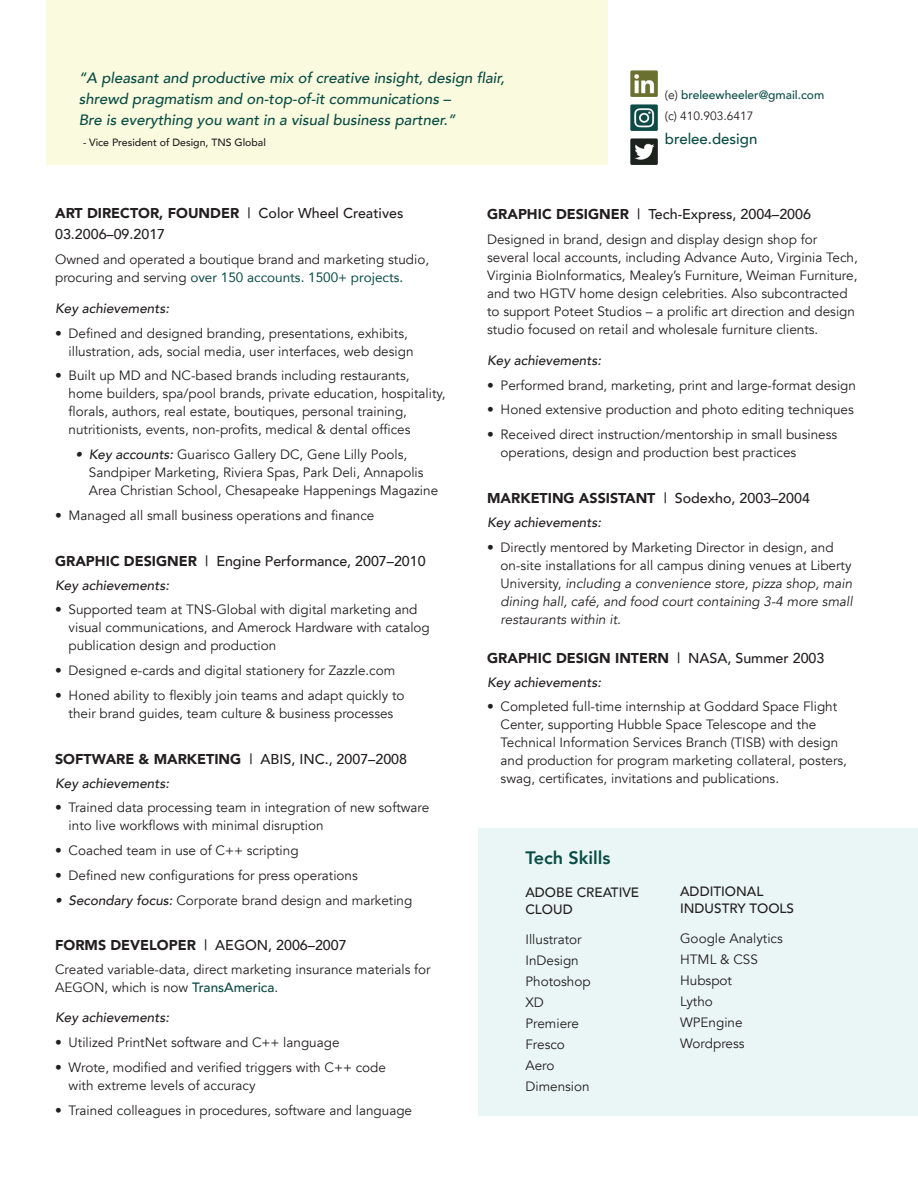
<style>
.page{position:relative;width:918px;height:1188px;background:#fff}
.page>*{position:absolute;margin:0;border:0;box-sizing:border-box;transform-origin:0 0}
.t1{font:800 18px "Avenir";color:#094c44}
.t2{font:italic 500 15px/21px "Avenir";color:#094c44}
.t3{font:500 15px "Avenir";color:#094c44}
.t4{font:500 14.25px/21px "Avenir";color:#231f20}
.t5{font:900 14.25px "Avenir";color:#231f20}
.t6{font:13.5px/18px "Avenir";color:#231f20}
.t7{font:italic 500 13.5px "Avenir";color:#231f20}
.t8{font:500 13.5px/16.5px "Avenir";color:#231f20}
.t9{font:500 12px/21px "Avenir";color:#094c44}
.t10{font:500 10.5px "Avenir";color:#231f20}
.s1{font-weight:400;color:#231f20}
.s2{font-weight:900}
.s3{color:#094c44}
.s4{font-weight:500;font-style:italic}
.s5{font-weight:500;color:#094c44}
.s6{font-weight:500}
.s7{font-style:italic}
</style>
<div class="page">
<div style="left:46px;top:0;width:562px;height:165px;background:#f9fade"></div>
<div style="left:479px;top:828px;width:439px;height:288px;background:#eaf6f5"></div>
<img style="left:631px;top:70px;width:26px;height:27px">
<img style="left:631px;top:104px;width:26px;height:27px">
<img style="left:631px;top:138px;width:26px;height:27px">
<p class="t2" style="left:79px;top:67px;width:427px">“A pleasant and productive mix of creative insight, design flair, shrewd pragmatism and on-top-of-it communications –<br>Bre is everything you want in a visual business partner.”</p>
<p class="t10" style="left:83px;top:133px;width:184px">- Vice President of Design, TNS Global</p>
<p class="t9" style="left:665px;top:84px;width:161px"><span class="s1">(e)</span> breleewheeler@gmail.com <span class="s1">(c) 410.903.6417</span></p>
<p class="t3" style="left:665px;top:126px;width:94px">brelee.design</p>
<p class="t4" style="left:55px;top:202px;width:350px"><span class="s2">ART DIRECTOR, FOUNDER</span> | Color Wheel Creatives<br>03.2006–09.2017</p>
<p class="t6" style="left:55px;top:251px;width:376px">Owned and operated a boutique brand and marketing studio, procuring and serving <span class="s3">over 150 accounts. 1500+ projects.</span></p>
<p class="t7" style="left:55px;top:300px;width:116px">Key achievements:</p>
<p class="t6" style="left:69px;top:324px;width:346px;text-indent:-14px">• Defined and designed branding, presentations, exhibits, illustration, ads, social media, user interfaces, web design</p>
<p class="t6" style="left:69px;top:367px;width:378px;text-indent:-14px">• Built up MD and NC-based brands including restaurants, home builders, spa/pool brands, private education, hospitality, florals, authors, real estate, boutiques, personal training, nutritionists, events, non-profits, medical &amp; dental offices</p>
<p class="t6" style="left:89px;top:446px;width:351px;text-indent:-14px"><span class="s4">• Key accounts:</span> Guarisco Gallery DC, Gene Lilly Pools,<br>Sandpiper Marketing, Riviera Spas, Park Deli, Annapolis<br>Area Christian School, Chesapeake Happenings Magazine</p>
<p class="t6" style="left:55px;top:506px;width:321px">• Managed all small business operations and finance</p>
<p class="t4" style="left:55px;top:549px;width:372px"><span class="s2">GRAPHIC DESIGNER</span> | Engine Performance, 2007–2010</p>
<p class="t7" style="left:55px;top:577px;width:116px">Key achievements:</p>
<p class="t6" style="left:69px;top:601px;width:363px;text-indent:-14px">• Supported team at TNS-Global with digital marketing and visual communications, and Amerock Hardware with catalog publication design and production</p>
<p class="t6" style="left:55px;top:662px;width:342px">• Designed e-cards and digital stationery for Zazzle.com</p>
<p class="t6" style="left:55px;top:687px;width:351px;text-align:center">• Honed ability to flexibly join teams and adapt quickly to their brand guides, team culture &amp; business processes</p>
<p class="t4" style="left:55px;top:747px;width:354px"><span class="s2">SOFTWARE &amp; MARKETING</span> | ABIS, INC., 2007–2008</p>
<p class="t7" style="left:55px;top:775px;width:116px">Key achievements:</p>
<p class="t6" style="left:69px;top:799px;width:362px;text-indent:-14px">• Trained data processing team in integration of new software into live workflows with minimal disruption</p>
<p class="t6" style="left:55px;top:842px;width:245px">• Coached team in use of C++ scripting</p>
<p class="t6" style="left:55px;top:867px;width:304px">• Defined new configurations for press operations</p>
<p class="t6" style="left:55px;top:891px;width:359px"><span class="s4">• Secondary focus:</span> Corporate brand design and marketing</p>
<p class="t4" style="left:55px;top:934px;width:293px"><span class="s2">FORMS DEVELOPER</span> | AEGON, 2006–2007</p>
<p class="t6" style="left:55px;top:960px;width:377px">Created variable-data, direct marketing insurance materials for<br>AEGON, which is now <span class="s5">TransAmerica</span>.</p>
<p class="t7" style="left:55px;top:1010px;width:116px">Key achievements:</p>
<p class="t6" style="left:55px;top:1034px;width:286px">• Utilized PrintNet software and C++ language</p>
<p class="t6" style="left:69px;top:1059px;width:319px;text-indent:-14px">• Wrote, modified and verified triggers with C++ code with extreme levels of accuracy</p>
<p class="t6" style="left:55px;top:1101px;width:359px">• Trained colleagues in procedures, software and language</p>
<p class="t4" style="left:487px;top:203px;width:325px"><span class="s2">GRAPHIC DESIGNER</span> | Tech-Express, 2004–2006</p>
<p class="t6" style="left:487px;top:231px;width:372px">Designed in brand, design and display design shop for several local accounts, including Advance Auto, Virginia Tech, Virginia BioInformatics, Mealey’s Furniture, Weiman Furniture, and two HGTV home design celebrities. Also subcontracted to support Poteet Studios – a prolific art direction and design studio focused on retail and wholesale furniture clients.</p>
<p class="t7" style="left:487px;top:352px;width:116px">Key achievements:</p>
<p class="t6" style="left:487px;top:376px;width:370px">• Performed brand, marketing, print and large-format design</p>
<p class="t6" style="left:487px;top:401px;width:368px">• Honed extensive production and photo editing techniques</p>
<p class="t6" style="left:501px;top:426px;width:338px;text-indent:-14px">• Received direct instruction/mentorship in small business operations, design and production best practices</p>
<p class="t5" style="left:487px;top:486px;width:324px">MARKETING ASSISTANT <span class="s6">| Sodexho, 2003–2004</span></p>
<p class="t7" style="left:487px;top:514px;width:116px">Key achievements:</p>
<p class="t6" style="left:501px;top:538px;width:354px;text-indent:-14px">• Directly mentored by Marketing Director in design, and on-site installations for all campus dining venues at Liberty University, <span class="s7">including a convenience store, pizza shop, main dining hall, café, and food court containing 3-4 more small restaurants within it.</span></p>
<p class="t5" style="left:487px;top:645px;width:339px">GRAPHIC DESIGN INTERN <span class="s6">| NASA, Summer 2003</span></p>
<p class="t7" style="left:487px;top:674px;width:116px">Key achievements:</p>
<p class="t6" style="left:501px;top:698px;width:348px;text-indent:-14px">• Completed full-time internship at Goddard Space Flight Center, supporting Hubble Space Telescope and the Technical Information Services Branch (TISB) with design and production for program marketing collateral, posters, swag, certificates, invitations and publications.</p>
<h1 class="t1" style="left:525px;top:844px;width:87px">Tech Skills</h1>
<p class="t8" style="left:525px;top:884px;width:115px">ADOBE CREATIVE<br>CLOUD</p>
<p class="t6" style="left:525px;top:929px;width:67px;line-height:21px">Illustrator<br>InDesign<br>Photoshop<br>XD<br>Premiere<br>Fresco<br>Aero<br>Dimension</p>
<p class="t8" style="left:680px;top:882px;width:116px">ADDITIONAL<br>INDUSTRY TOOLS</p>
<p class="t6" style="left:680px;top:928px;width:104px;line-height:21px">Google Analytics<br>HTML &amp; CSS<br>Hubspot<br>Lytho<br>WPEngine<br>Wordpress</p>
</div>
